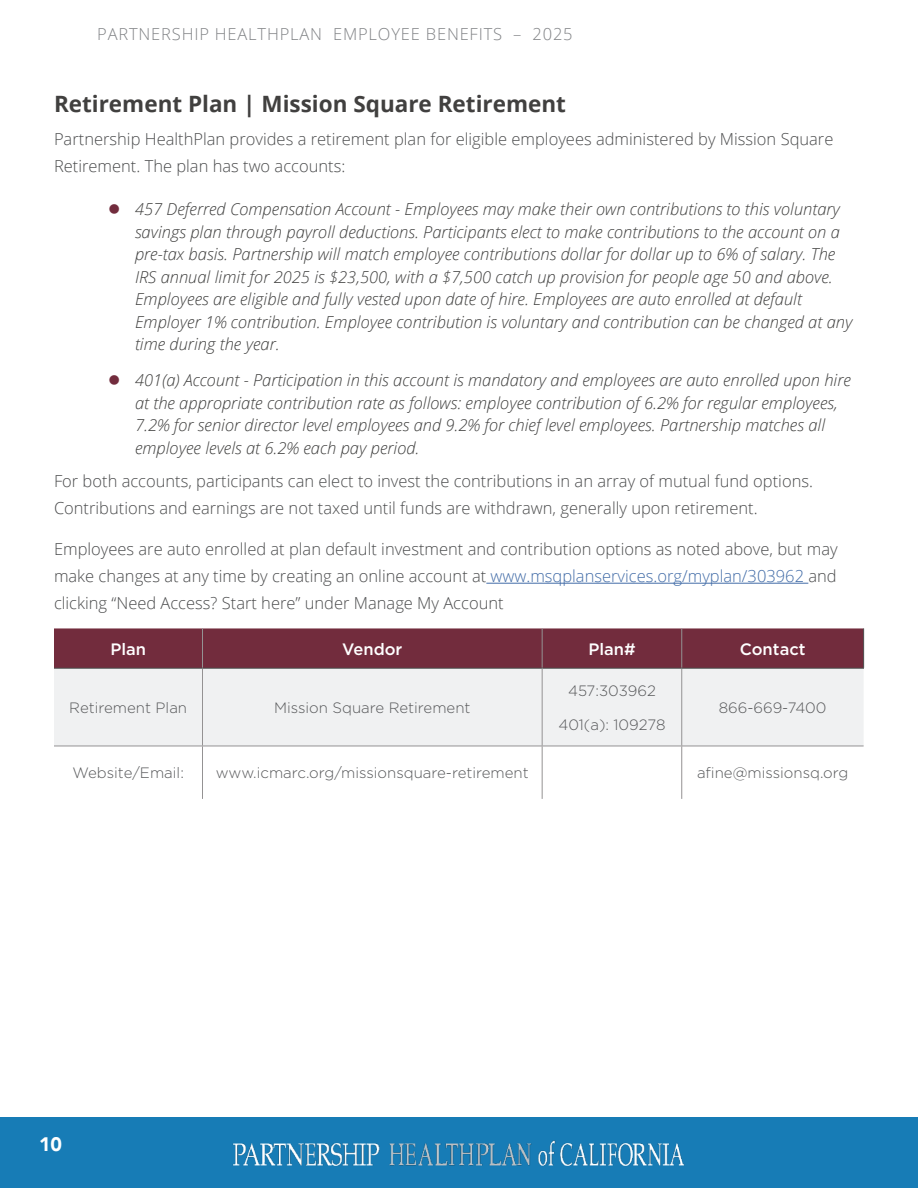
<style>
.page{position:relative;width:918px;height:1188px;background:#fff}
.page>*{position:absolute;margin:0;border:0;box-sizing:border-box;transform-origin:0 0}
.t1{font:700 22.5px "Open Sans";color:#41403f}
.t2{font:900 19.5px "Avenir";color:#fff}
.t3{font:italic 300 16.5px/22.5px "Open Sans";color:#3f3f3e}
.t4{font:300 16.5px/27px "Open Sans";color:#4b4c4d}
.t5{font:300 16.5px "Open Sans";letter-spacing:.05em;color:#808285}
.Table_Topic{font:500 16.5px "Gotham";color:#fff}
.Table_Content{font:300 15px "Gotham";color:#57585a}
.s1{color:#722c3d}
.s2{color:#436da8}
</style>
<div class="page">
<div style="left:0;top:1117px;width:918px;height:71px;background:#177cb6"></div>
<img style="left:232px;top:1140px;width:453px;height:26px">
<hr style="left:486px;top:583px;width:322px;height:1px;background:#436da8">
<div style="left:54px;top:628px;width:809px;height:40px;background:#722c3d"></div>
<div style="left:54px;top:669px;width:810px;height:77px;background:#f0f1f2"></div>
<hr style="left:202px;top:628px;width:1px;height:40px;background:#949293">
<hr style="left:542px;top:628px;width:1px;height:40px;background:#949293">
<hr style="left:681px;top:628px;width:1px;height:40px;background:#949293">
<hr style="left:202px;top:669px;width:1px;height:77px;background:#949293">
<hr style="left:681px;top:669px;width:1px;height:77px;background:#949293">
<hr style="left:54px;top:746px;width:148px;height:1px;background:#949293">
<hr style="left:202px;top:746px;width:340px;height:1px;background:#949293">
<hr style="left:202px;top:746px;width:1px;height:53px;background:#949293">
<hr style="left:542px;top:746px;width:140px;height:1px;background:#949293">
<hr style="left:682px;top:746px;width:182px;height:1px;background:#949293">
<hr style="left:681px;top:746px;width:1px;height:53px;background:#949293">
<hr style="left:863px;top:628px;width:1px;height:40px;background:#4b4d4d">
<hr style="left:54px;top:668px;width:148px;height:1px;background:#4b4d4d">
<hr style="left:202px;top:668px;width:340px;height:1px;background:#4b4d4d">
<hr style="left:542px;top:668px;width:140px;height:1px;background:#4b4d4d">
<hr style="left:682px;top:668px;width:182px;height:1px;background:#4b4d4d">
<hr style="left:542px;top:669px;width:1px;height:77px;background:#949293">
<hr style="left:542px;top:746px;width:1px;height:53px;background:#949293">
<p class="t5" style="left:97px;top:22px;width:477px">PARTNERSHIP HEALTHPLAN EMPLOYEE BENEFITS – 2025</p>
<p class="t1" style="left:54px;top:88px;width:514px">Retirement Plan | Mission Square Retirement</p>
<p class="t4" style="left:54px;top:126px;width:781px">Partnership HealthPlan provides a retirement plan for eligible employees administered by Mission Square<br>Retirement. The plan has two accounts:</p>
<p class="t3" style="left:135px;top:197px;width:719px;text-indent:-27px"><span class="s1">●</span> 457 Deferred Compensation Account - Employees may make their own contributions to this voluntary savings plan through payroll deductions. Participants elect to make contributions to the account on a pre-tax basis. Partnership will match employee contributions dollar for dollar up to 6% of salary. The IRS annual limit for 2025 is $23,500, with a $7,500 catch up provision for people age 50 and above.<br>Employees are eligible and fully vested upon date of hire. Employees are auto enrolled at default Employer 1% contribution. Employee contribution is voluntary and contribution can be changed at any time during the year.</p>
<p class="t3" style="left:135px;top:368px;width:717px;text-indent:-27px"><span class="s1">●</span> 401(a) Account - Participation in this account is mandatory and employees are auto enrolled upon hire at the appropriate contribution rate as follows: employee contribution of 6.2% for regular employees, 7.2% for senior director level employees and 9.2% for chief level employees. Partnership matches all employee levels at 6.2% each pay period.</p>
<p class="t4" style="left:54px;top:468px;width:761px">For both accounts, participants can elect to invest the contributions in an array of mutual fund options.<br>Contributions and earnings are not taxed until funds are withdrawn, generally upon retirement.</p>
<p class="t4" style="left:54px;top:535px;width:785px;text-align:justify">Employees are auto enrolled at plan default investment and contribution options as noted above, but may make changes at any time by creating an online account at <span class="s2">www.msqplanservices.org/myplan/303962</span> and clicking “Need Access? Start here” under Manage My Account</p>
<p class="Table_Topic" style="left:110px;top:638px;width:37px">Plan</p>
<p class="Table_Topic" style="left:342px;top:638px;width:62px">Vendor</p>
<p class="Table_Topic" style="left:588px;top:638px;width:49px">Plan#</p>
<p class="Table_Topic" style="left:740px;top:638px;width:67px">Contact</p>
<p class="Table_Content" style="left:69px;top:698px;width:119px">Retirement Plan</p>
<p class="Table_Content" style="left:274px;top:698px;width:198px">Mission Square Retirement</p>
<p class="Table_Content" style="left:568px;top:681px;width:89px">457:303962</p>
<p class="Table_Content" style="left:558px;top:715px;width:109px">401(a): 109278</p>
<p class="Table_Content" style="left:719px;top:698px;width:109px">866-669-7400</p>
<p class="Table_Content" style="left:73px;top:764px;width:113px">Website/Email:</p>
<p class="Table_Content" style="left:216px;top:764px;width:314px">www.icmarc.org/missionsquare-retirement</p>
<p class="Table_Content" style="left:697px;top:764px;width:153px">afine@missionsq.org</p>
<p class="t2" style="left:39px;top:1127px;width:25px">10</p>
</div>
